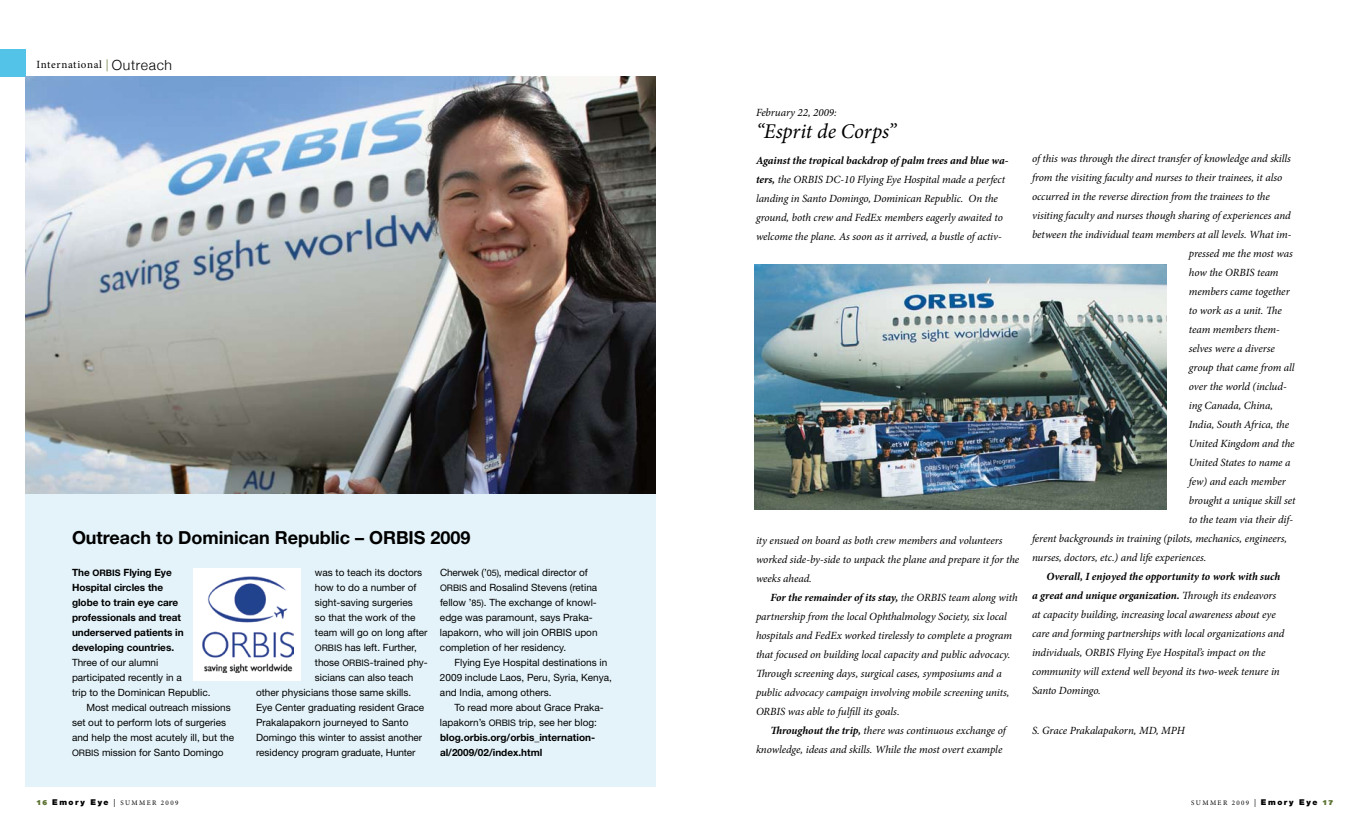
<style>
.page{position:relative;width:1368px;height:828px;background:#fff}
.page>*{position:absolute;margin:0;border:0;box-sizing:border-box;transform-origin:0 0}
.t1{font:italic 21px "Minion Pro";letter-spacing:-.005em;color:#000}
.t2{font:700 18px "Helvetica Neue";color:#000}
.t3{font:italic 11px/19px "Minion Pro";letter-spacing:-.005em;color:#000}
.t4{font:11px "Minion Pro";color:#000}
.t5{font:10px/15px "Helvetica Neue";color:#000}
.t6{font:700 10px/15px "Helvetica Neue";color:#000}
.t7{font:7px "Minion Pro";letter-spacing:.2em;color:#000}
.s1{font-family:"Helvetica Neue";font-weight:100;font-size:16px;color:#5c7231}
.s2{font-family:"Helvetica Neue";font-weight:300;font-size:14px}
.s3{font-size:9px}
.s4{font-weight:400}
.s5{font-weight:400;font-size:9px}
.s6{font-weight:700}
.s7{font-family:"Syntax";font-weight:900;color:#5c7231}
.s8{font-family:"Helvetica Neue";font-weight:900;font-size:8px}
.s9{font-size:8px}
</style>
<div class="page">
<div style="left:26px;top:78px;width:630px;height:709px;background:#e4f3f9"></div>
<div style="left:0;top:49px;width:26px;height:28px;background:#53c3e8"></div>
<img style="left:755px;top:264px;width:411px;height:245px">
<img style="left:26px;top:77px;width:630px;height:417px">
<div style="left:193px;top:569px;width:108px;height:112px;background:#fff"></div>
<img style="left:202px;top:577px;width:92px;height:95px">
<p class="t4" style="left:37px;top:57px;width:137px">INTERNATIONAL <span class="s1">|</span> <span class="s2">Outreach</span></p>
<h2 class="t2" style="left:72px;top:527px;width:400px">Outreach to Dominican Republic – ORBIS 2009</h2>
<p class="t6" style="left:72px;top:565px;width:113px">The <span class="s3">ORBIS</span> Flying Eye<br>Hospital circles the globe to train eye care professionals and treat underserved patients in developing countries.</p>
<p class="t5" style="left:72px;top:655px;width:88px">Three of our alumni</p>
<p class="t5" style="left:72px;top:670px;width:112px">participated recently in a</p>
<p class="t5" style="left:72px;top:685px;width:140px">trip to the Dominican Republic.</p>
<p class="t5" style="left:86px;top:700px;width:146px">Most medical outreach missions</p>
<p class="t5" style="left:72px;top:715px;width:156px">set out to perform lots of surgeries</p>
<p class="t5" style="left:72px;top:730px;width:164px">and help the most acutely ill, but the</p>
<p class="t5" style="left:72px;top:745px;width:153px"><span class="s3">ORBIS</span> mission for Santo Domingo</p>
<p class="t5" style="left:315px;top:565px;width:109px">was to teach its doctors</p>
<p class="t5" style="left:315px;top:580px;width:103px">how to do a number of</p>
<p class="t5" style="left:315px;top:595px;width:99px">sight-saving surgeries</p>
<p class="t5" style="left:315px;top:610px;width:102px">so that the work of the</p>
<p class="t5" style="left:315px;top:625px;width:114px">team will go on long after</p>
<p class="t5" style="left:315px;top:640px;width:103px"><span class="s3">ORBIS</span> has left. Further,</p>
<p class="t5" style="left:315px;top:655px;width:114px">those <span class="s3">ORBIS</span>-trained phy-</p>
<p class="t5" style="left:315px;top:670px;width:100px">sicians can also teach</p>
<p class="t5" style="left:256px;top:685px;width:157px">other physicians those same skills.</p>
<p class="t5" style="left:256px;top:700px;width:170px">Eye Center graduating resident Grace</p>
<p class="t5" style="left:256px;top:715px;width:154px">Prakalapakorn journeyed to Santo</p>
<p class="t5" style="left:256px;top:730px;width:168px">Domingo this winter to assist another</p>
<p class="t5" style="left:256px;top:745px;width:161px">residency program graduate, Hunter</p>
<p class="t5" style="left:440px;top:565px;width:159px">Cherwek (’<span class="s3">05)</span>, medical director of <span class="s3">ORBIS</span> and Rosalind Stevens (retina fellow ’<span class="s3">85)</span>. The exchange of knowl&shy;edge was paramount, says Praka&shy;lapakorn, who will join ORBIS upon completion of her residency.</p>
<p class="t5" style="left:440px;top:655px;width:174px;text-indent:14px">Flying Eye Hospital destinations in<br>2009 include Laos, Peru, Syria, Kenya, and India, among others.</p>
<p class="t6" style="left:440px;top:700px;width:165px;text-indent:14px"><span class="s4">To read more about Grace Praka&shy;lapakorn’s</span> <span class="s5">ORBIS</span> <span class="s4">trip, see her blog: </span>blog.orbis.org/orbis_internation&shy;al/2009/02/index.html</p>
<p class="t3" style="left:756px;top:103px;width:82px">February 22, 2009:</p>
<h1 class="t1" style="left:756px;top:117px;width:142px">“Esprit de Corps”</h1>
<p class="t3" style="left:756px;top:151px;width:254px"><span class="s6">Against the tropical backdrop of palm trees and blue wa&shy;ters,</span> the ORBIS DC-10 Flying Eye Hospital made a perfect landing in Santo Domingo, Dominican Republic. On the ground, both crew and FedEx members eagerly awaited to welcome the plane. As soon as it arrived, a bustle of activ-</p>
<p class="t3" style="left:756px;top:531px;width:265px">ity ensued on board as both crew members and volunteers worked side-by-side to unpack the plane and prepare it for the weeks ahead.</p>
<p class="t3" style="left:756px;top:588px;width:263px;text-indent:14px"><span class="s6">For the remainder of its stay,</span> the ORBIS team along with partnership from the local Ophthalmology Society, six local hospitals and FedEx worked tirelessly to complete a program that focused on building local capacity and public advocacy.<br>Through screening days, surgical cases, symposiums and a public advocacy campaign involving mobile screening units, ORBIS was able to fulfill its goals.</p>
<p class="t3" style="left:756px;top:721px;width:251px;text-indent:14px"><span class="s6">Throughout the trip,</span> there was continuous exchange of knowledge, ideas and skills. While the most overt example</p>
<p class="t3" style="left:1032px;top:149px;width:261px">of this was through the direct transfer of knowledge and skills</p>
<p class="t3" style="left:1032px;top:168px;width:252px">from the visiting faculty and nurses to their trainees, it also</p>
<p class="t3" style="left:1032px;top:187px;width:239px">occurred in the reverse direction from the trainees to the</p>
<p class="t3" style="left:1032px;top:206px;width:260px">visiting faculty and nurses though sharing of experiences and</p>
<p class="t3" style="left:1032px;top:225px;width:261px">between the individual team members at all levels. What im-</p>
<p class="t3" style="left:1189px;top:244px;width:105px">pressed me the most was</p>
<p class="t3" style="left:1189px;top:263px;width:91px">how the ORBIS team</p>
<p class="t3" style="left:1189px;top:282px;width:102px">members came together</p>
<p class="t3" style="left:1189px;top:301px;width:94px">to work as a unit. The</p>
<p class="t3" style="left:1189px;top:320px;width:92px">team members them-</p>
<p class="t3" style="left:1189px;top:339px;width:87px">selves were a diverse</p>
<p class="t3" style="left:1189px;top:358px;width:107px">group that came from all</p>
<p class="t3" style="left:1189px;top:377px;width:99px">over the world (includ-</p>
<p class="t3" style="left:1189px;top:396px;width:86px">ing Canada, China,</p>
<p class="t3" style="left:1189px;top:415px;width:102px">India, South Africa, the</p>
<p class="t3" style="left:1189px;top:434px;width:107px">United Kingdom and the</p>
<p class="t3" style="left:1189px;top:453px;width:103px">United States to name a</p>
<p class="t3" style="left:1189px;top:472px;width:98px">few) and each member</p>
<p class="t3" style="left:1189px;top:491px;width:108px">brought a unique skill set</p>
<p class="t3" style="left:1189px;top:510px;width:106px">to the team via their dif-</p>
<p class="t3" style="left:1032px;top:529px;width:257px">ferent backgrounds in training (pilots, mechanics, engineers,</p>
<p class="t3" style="left:1032px;top:548px;width:176px">nurses, doctors, etc.) and life experiences.</p>
<p class="t3" style="left:1032px;top:567px;width:254px;text-indent:14px"><span class="s6">Overall, I enjoyed the opportunity to work with such a great and unique organization.</span> Through its endeavors at capacity building, increasing local awareness about eye care and forming partnerships with local organizations and individuals, ORBIS Flying Eye Hospital’s impact on the community will extend well beyond its two-week tenure in Santo Domingo.</p>
<p class="t3" style="left:1032px;top:721px;width:155px">S. Grace Prakalapakorn, MD, MPH</p>
<p class="t7" style="left:37px;top:798px;width:143px"><span class="s7">16</span> <span class="s8">Emory Eye</span> <span class="s9">|</span> SUMMER 2009</p>
<p class="t7" style="left:1191px;top:798px;width:143px">SUMMER 2009 <span class="s9">|</span> <span class="s8">Emory Eye</span> <span class="s7">17</span></p>
</div>
